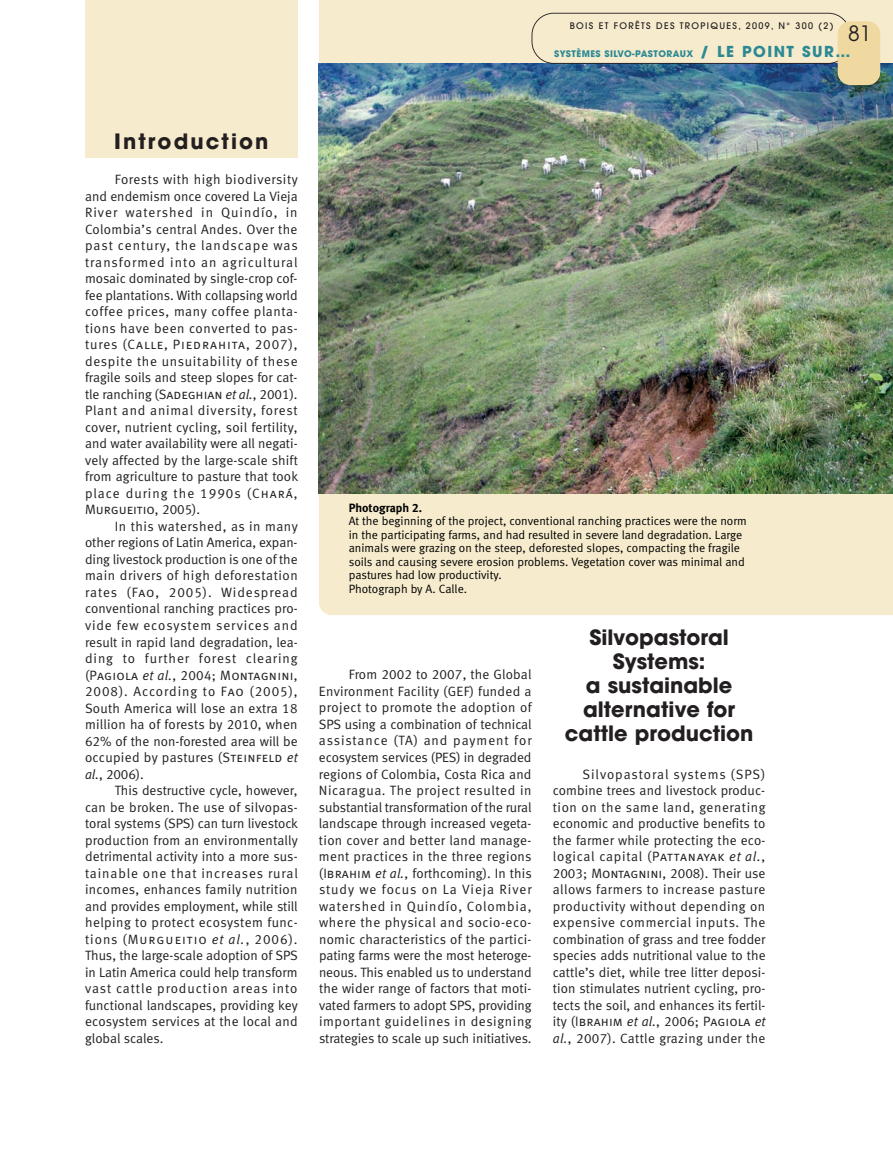
<style>
.page{position:relative;width:893px;height:1149px;background:#fff}
.page>*{position:absolute;margin:0;border:0;box-sizing:border-box;transform-origin:0 0}
.t1{font:700 21px/24px "Avant Garde";color:#231f20;text-align:center}
.t2{font:700 21px "Avant Garde";letter-spacing:.1em;color:#231f20}
.t3{font:21px "Avant Garde";color:#231f20}
.t4{font:13.5px/16.5px "Meta Normal LF";letter-spacing:.005em;color:#231f20;text-align:justify}
.t5{font:13.5px "Meta Normal LF Caps";letter-spacing:.005em;color:#231f20}
.t6{font:12px/13.5px "Meta Normal LF";color:#000}
.t7{font:12px "Meta Bold LF";color:#000}
.t8{font:500 9px "Avant Garde";letter-spacing:.15em;color:#231f20}
.t9{font:700 9px "Avant Garde";letter-spacing:.05em;color:#2c8993}
.s1{font-size:15px}
.s2{font-family:"Meta Normal LF Caps"}
.s3{font-style:italic}
.s4{font-family:"Meta Normal LF"}
.s5{font-family:"Meta Normal LF";font-style:italic}
</style>
<div class="page">
<div style="left:85px;top:0;width:213px;height:157px;background:#f6ebcd"></div>
<div style="left:319px;top:0;width:574px;height:615px;background:#f6ebcd"></div>
<img style="left:319px;top:64px;width:574px;height:429px">
<div style="left:531px;top:13px;width:319px;height:51px;background:#f6ebcd"></div>
<div style="left:838px;top:21px;width:42px;height:64px;background:#f0d9a0;border-radius:13px"></div>
<p class="t8" style="left:570px;top:20px;width:265px">BOIS ET FORÊTS DES TROPIQUES, 2009, N° 300 (2)</p>
<h1 class="t3" style="left:848px;top:21px;width:25px">81</h1>
<p class="t9" style="left:554px;top:48px;width:298px">SYSTÈMES SILVO-PASTORAUX <span class="s1">/ LE POINT SUR…</span></p>
<h1 class="t2" style="left:114px;top:127px;width:156px">Introduction</h1>
<p class="t4" style="left:85px;top:171px;width:215px;text-indent:30px">Forests with high biodiversity and endemism once covered La Vieja River watershed in Quindío, in Colombia’s central Andes. Over the past century, the landscape was transformed into an agricultural mosaic dominated by single-crop cof&shy;fee plantations. With collapsing world coffee prices, many coffee planta&shy;tions have been converted to pas&shy;tures (C<span class="s2">alle</span>, P<span class="s2">iedrahita</span>, 2007), despite the unsuitability of these fragile soils and steep slopes for cat&shy;tle ranching (S<span class="s2">adeghian</span> <span class="s3">et al.</span>, 2001).<br>Plant and animal diversity, forest cover, nutrient cycling, soil fertility, and water availability were all negati&shy;vely affected by the large-scale shift from agriculture to pasture that took place during the 1990s (C<span class="s2">hará</span>,</p>
<p class="t5" style="left:85px;top:501px;width:117px"><span class="s4">M</span>urgueitio<span class="s4">, 2005).</span></p>
<p class="t4" style="left:85px;top:517px;width:214px;text-indent:30px">In this watershed, as in many other regions of Latin America, expan&shy;ding livestock production is one of the main drivers of high deforestation rates (F<span class="s2">ao</span>, 2005). Widespread conventional ranching practices pro&shy;vide few ecosystem services and result in rapid land degradation, lea&shy;ding to further forest clearing</p>
<p class="t5" style="left:85px;top:666px;width:214px"><span class="s4">(P</span>agiola <span class="s5">et al.</span><span class="s4">, 2004; M</span>ontagnini<span class="s4">,</span></p>
<p class="t4" style="left:85px;top:682px;width:214px">2008). According to F<span class="s2">ao</span> (2005), South America will lose an extra 18 million ha of forests by 2010, when 62% of the non-forested area will be occupied by pastures (S<span class="s2">teinfeld</span> <span class="s3">et al.</span>, 2006).</p>
<p class="t4" style="left:85px;top:781px;width:215px;text-indent:30px">This destructive cycle, however, can be broken. The use of silvopas&shy;toral systems (SPS) can turn livestock production from an environmentally detrimental activity into a more sus&shy;tainable one that increases rural incomes, enhances family nutrition and provides employment, while still helping to protect ecosystem func&shy;tions (M<span class="s2">urgueitio</span> <span class="s3">et al.</span>, 2006).<br>Thus, the large-scale adoption of SPS in Latin America could help transform vast cattle production areas into functional landscapes, providing key ecosystem services at the local and global scales.</p>
<p class="t7" style="left:349px;top:500px;width:75px">Photograph 2.</p>
<p class="t6" style="left:349px;top:514px;width:400px">At the beginning of the project, conventional ranching practices were the norm in the participating farms, and had resulted in severe land degradation. Large animals were grazing on the steep, deforested slopes, compacting the fragile soils and causing severe erosion problems. Vegetation cover was minimal and pastures had low productivity.<br>Photograph by A. Calle.</p>
<p class="t4" style="left:319px;top:666px;width:214px;text-indent:30px">From 2002 to 2007, the Global Environment Facility (GEF) funded a project to promote the adoption of SPS using a combination of technical assistance (TA) and payment for ecosystem services (PES) in degraded regions of Colombia, Costa Rica and Nicaragua. The project resulted in substantial transformation of the rural landscape through increased vegeta&shy;tion cover and better land manage&shy;ment practices in the three regions (I<span class="s2">brahim</span> <span class="s3">et al.</span>, forthcoming). In this study we focus on La Vieja River watershed in Quindío, Colombia, where the physical and socio-eco&shy;nomic characteristics of the partici&shy;pating farms were the most heteroge&shy;neous. This enabled us to understand the wider range of factors that moti&shy;vated farmers to adopt SPS, providing important guidelines in designing strategies to scale up such initiatives.</p>
<h1 class="t1" style="left:565px;top:624px;width:190px">Silvopastoral<br>Systems:<br>a sustainable alternative for cattle production</h1>
<p class="t4" style="left:553px;top:765px;width:214px;text-indent:30px">Silvopastoral systems (SPS) combine trees and livestock produc&shy;tion on the same land, generating economic and productive benefits to the farmer while protecting the eco&shy;logical capital (P<span class="s2">attanayak</span> <span class="s3">et al.</span>, 2003; M<span class="s2">ontagnini</span>, 2008). Their use allows farmers to increase pasture productivity without depending on expensive commercial inputs. The combination of grass and tree fodder species adds nutritional value to the cattle’s diet, while tree litter deposi&shy;tion stimulates nutrient cycling, pro&shy;tects the soil, and enhances its fertil&shy;ity (I<span class="s2">brahim</span> <span class="s3">et al.</span>, 2006; P<span class="s2">agiola</span> <span class="s3">et al.</span>, 2007). Cattle grazing under the</p>
</div>
